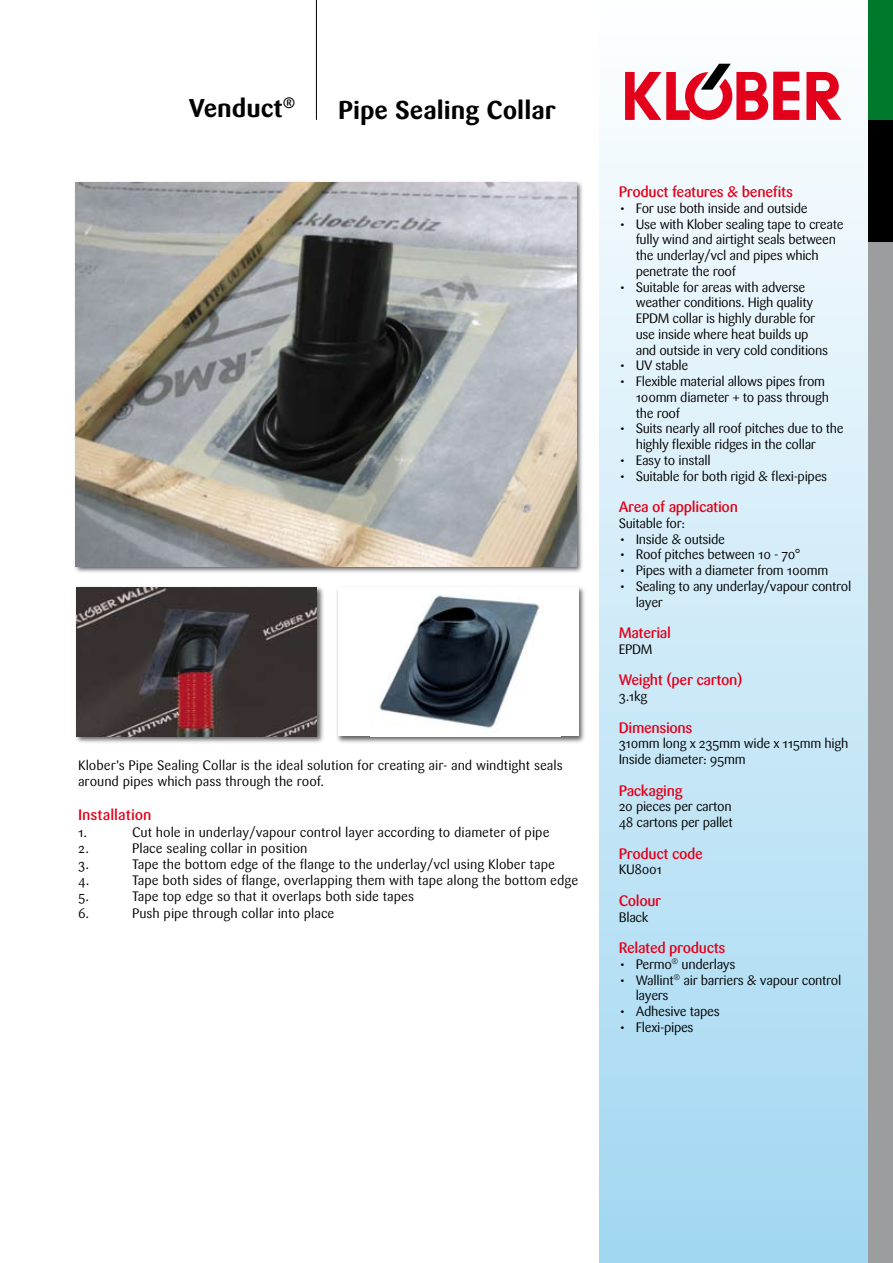
<style>
.page{position:relative;width:893px;height:1263px;background:#fff}
.page>*{position:absolute;margin:0;border:0;box-sizing:border-box;transform-origin:0 0}
.t1{font:700 25.5px "Sari";color:#000}
.t2{font:500 15px "Sari";letter-spacing:-.025em;color:#e2001a}
.t3{font:500 15px "Sari";color:#e2001a}
.t4{font:700 14.85px "Sari";color:#000}
.t5{font:13.5px/15.8px "Sari";letter-spacing:-.025em;color:#000}
.t6{font:13.5px/16.2px "Sari";color:#000}
</style>
<div class="page">
<div style="left:867px;top:0;width:26px;height:121px;background:#00782c"></div>
<div style="left:867px;top:121px;width:26px;height:121px;background:#000"></div>
<div style="left:867px;top:242px;width:26px;height:1021px;background:#9c9d9f"></div>
<div style="left:600px;top:0;width:267px;height:1263px;background:linear-gradient(to bottom,#feffff,#a1d7f1)"></div>
<svg style="left:806px;top:72px;width:35px;height:48px"></svg>
<svg style="left:625px;top:64px;width:174px;height:56px"></svg>
<div style="left:72px;top:180px;width:513px;height:394px;background:#000;opacity:.62"></div>
<img style="left:75px;top:183px;width:501px;height:383px">
<div style="left:73px;top:584px;width:252px;height:160px;background:#000;opacity:.62"></div>
<img style="left:77px;top:587px;width:240px;height:149px">
<div style="left:335px;top:584px;width:252px;height:160px;background:#000;opacity:.62"></div>
<div style="left:338px;top:587px;width:240px;height:149px;background:#fff"></div>
<img style="left:379px;top:595px;width:161px;height:134px">
<hr style="left:316px;top:0;width:1px;height:120px;background:#000">
<h1 class="t1" style="left:189px;top:93px;width:96px">Venduct</h1>
<h1 class="t1" style="left:338px;top:95px;width:219px">Pipe Sealing Collar</h1>
<p class="t4" style="left:283px;top:94px;width:14px">®</p>
<p class="t6" style="left:78px;top:757px;width:486px">Klober’s Pipe Sealing Collar is the ideal solution for creating air- and windtight seals around pipes which pass through the roof.</p>
<p class="t3" style="left:78px;top:806px;width:75px">Installation</p>
<p class="t5" style="left:78px;top:824px;width:11px">1.</p>
<p class="t6" style="left:132px;top:824px;width:419px">Cut hole in underlay/vapour control layer according to diameter of pipe</p>
<p class="t5" style="left:78px;top:840px;width:13px">2.</p>
<p class="t6" style="left:132px;top:840px;width:177px">Place sealing collar in position</p>
<p class="t5" style="left:78px;top:857px;width:13px">3.</p>
<p class="t6" style="left:132px;top:856px;width:424px">Tape the bottom edge of the flange to the underlay/vcl using Klober tape</p>
<p class="t5" style="left:78px;top:873px;width:13px">4.</p>
<p class="t6" style="left:132px;top:872px;width:448px">Tape both sides of flange, overlapping them with tape along the bottom edge</p>
<p class="t5" style="left:78px;top:889px;width:13px">5.</p>
<p class="t6" style="left:132px;top:889px;width:284px">Tape top edge so that it overlaps both side tapes</p>
<p class="t5" style="left:78px;top:905px;width:13px">6.</p>
<p class="t6" style="left:132px;top:905px;width:204px">Push pipe through collar into place</p>
<p class="t2" style="left:619px;top:183px;width:176px">Product features &amp; benefits</p>
<p class="t5" style="left:636px;top:200px;width:210px">For use both inside and outside<br>Use with Klober sealing tape to create fully wind and airtight seals between the underlay/vcl and pipes which penetrate the roof<br>Suitable for areas with adverse weather conditions. High quality<br>EPDM collar is highly durable for<br>use inside where heat builds up<br>and outside in very cold conditions<br>UV stable<br>Flexible material allows pipes from<br>100mm diameter + to pass through the roof<br>Suits nearly all roof pitches due to the highly flexible ridges in the collar<br>Easy to install<br>Suitable for both rigid &amp; flexi-pipes</p>
<p class="t2" style="left:619px;top:498px;width:121px">Area of application</p>
<p class="t5" style="left:636px;top:515px;width:217px;text-indent:-17px">Suitable for:<br>Inside &amp; outside<br>Roof pitches between 10 - 70°<br>Pipes with a diameter from 100mm<br>Sealing to any underlay/vapour control layer</p>
<p class="t2" style="left:619px;top:624px;width:54px">Material</p>
<p class="t5" style="left:619px;top:641px;width:35px">EPDM</p>
<p class="t2" style="left:619px;top:671px;width:125px">Weight (per carton)</p>
<p class="t5" style="left:619px;top:689px;width:30px">3.1kg</p>
<p class="t2" style="left:619px;top:718px;width:75px">Dimensions</p>
<p class="t5" style="left:619px;top:736px;width:231px">310mm long x 235mm wide x 115mm high<br>Inside diameter: 95mm</p>
<p class="t2" style="left:619px;top:781px;width:65px">Packaging</p>
<p class="t5" style="left:619px;top:799px;width:116px">20 pieces per carton<br>48 cartons per pallet</p>
<p class="t2" style="left:619px;top:844px;width:86px">Product code</p>
<p class="t5" style="left:619px;top:862px;width:45px">KU8001</p>
<p class="t2" style="left:619px;top:892px;width:44px">Colour</p>
<p class="t5" style="left:619px;top:909px;width:31px">Black</p>
<p class="t2" style="left:619px;top:939px;width:108px">Related products</p>
<p class="t5" style="left:636px;top:956px;width:207px">Permo<sup>®</sup> underlays<br>Wallint<sup>®</sup> air barriers &amp; vapour control layers<br>Adhesive tapes<br>Flexi-pipes</p>
<p class="t5" style="left:619px;top:200px;width:9px">• •</p>
<p class="t5" style="left:619px;top:279px;width:9px">•</p>
<p class="t5" style="left:619px;top:358px;width:9px">• •</p>
<p class="t5" style="left:619px;top:421px;width:9px">•</p>
<p class="t5" style="left:619px;top:452px;width:9px">• •</p>
<p class="t5" style="left:619px;top:531px;width:9px;text-align:justify">• • • •</p>
<p class="t5" style="left:619px;top:956px;width:9px">• •</p>
<p class="t5" style="left:619px;top:1004px;width:9px">• •</p>
</div>
